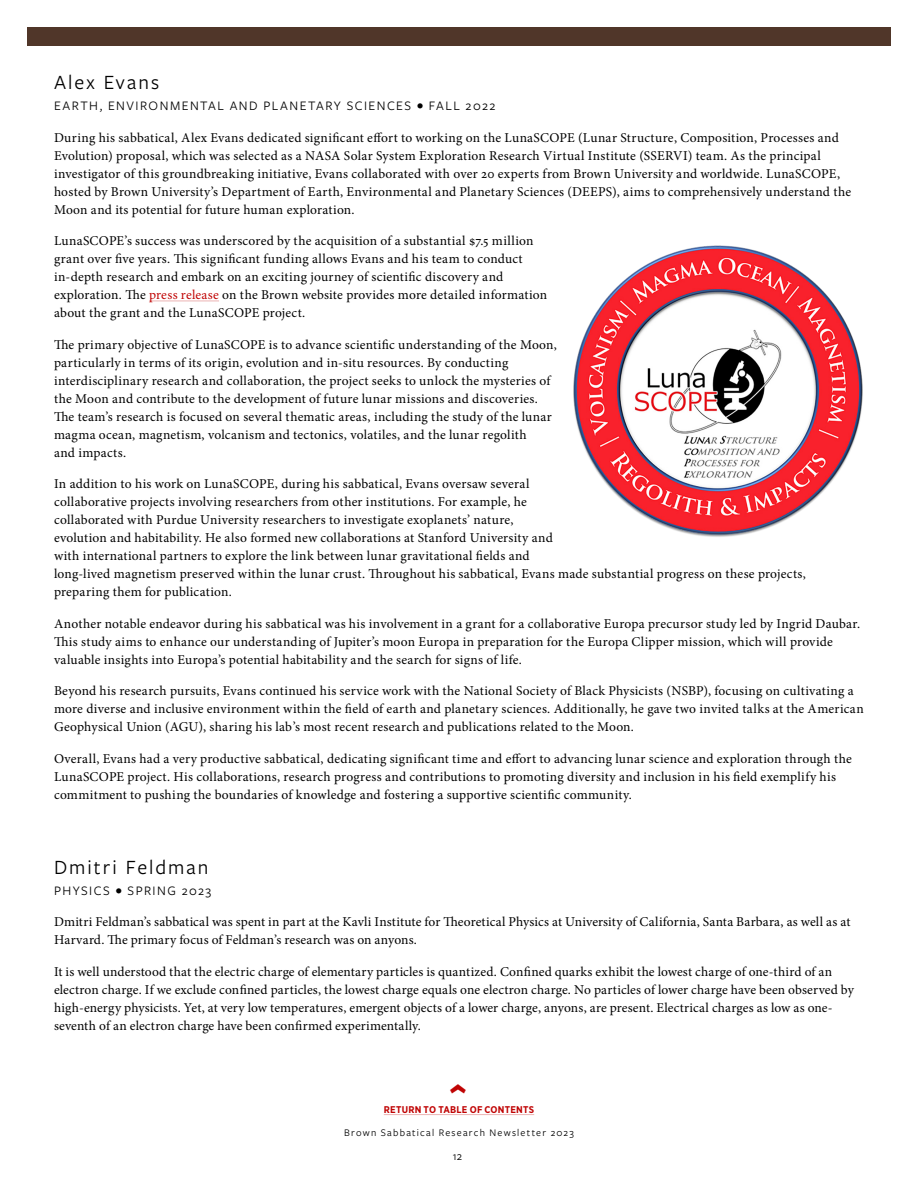
<style>
.page{position:relative;width:918px;height:1188px;background:#fff}
.page>*{position:absolute;margin:0;border:0;box-sizing:border-box;transform-origin:0 0}
.t1{font:700 34.5px "Gotham Narrow";color:#c00404}
.t2{font:21px "Freight Sans Pro";letter-spacing:.095em;color:#000}
.t3{font:13.5px/18px "Minion Pro";letter-spacing:.015em;color:#000}
.t4{font:13.5px "Freight Sans Pro";letter-spacing:.11em;color:#000}
.t5{font:12px "Freight Sans Pro";color:#000}
.t6{font:10.5px "Freight Sans Pro";letter-spacing:.12em;color:#000}
.t7{font:700 9.75px "Gotham Narrow";letter-spacing:.025em;color:#c00404}
.s1{color:#c00404}
</style>
<div class="page">
<div style="left:27px;top:27px;width:864px;height:18px;background:#503629"></div>
<hr style="left:384px;top:1114px;width:150px;height:1px;background:#ecb4b4">
<hr style="left:149px;top:301px;width:70px;height:1px;background:#ecb4b4">
<img style="left:573px;top:245px;width:290px;height:292px">
<h1 class="t2" style="left:54px;top:69px;width:107px">Alex Evans</h1>
<h2 class="t4" style="left:54px;top:97px;width:443px">EARTH, ENVIRONMENTAL AND PLANETARY SCIENCES • FALL 2022</h2>
<p class="t3" style="left:54px;top:129px;width:799px">During his sabbatical, Alex Evans dedicated significant effort to working on the LunaSCOPE (Lunar Structure, Composition, Processes and Evolution) proposal, which was selected as a NASA Solar System Exploration Research Virtual Institute (SSERVI) team. As the principal investigator of this groundbreaking initiative, Evans collaborated with over 20 experts from Brown University and worldwide. LunaSCOPE, hosted by Brown University’s Department of Earth, Environmental and Planetary Sciences (DEEPS), aims to comprehensively understand the Moon and its potential for future human exploration.</p>
<p class="t3" style="left:54px;top:232px;width:495px">LunaSCOPE’s success was underscored by the acquisition of a substantial $7.5 million grant over five years. This significant funding allows Evans and his team to conduct in-depth research and embark on an exciting journey of scientific discovery and exploration. The <span class="s1">press release</span> on the Brown website provides more detailed information about the grant and the LunaSCOPE project.</p>
<p class="t3" style="left:54px;top:336px;width:504px">The primary objective of LunaSCOPE is to advance scientific understanding of the Moon, particularly in terms of its origin, evolution and in-situ resources. By conducting interdisciplinary research and collaboration, the project seeks to unlock the mysteries of the Moon and contribute to the development of future lunar missions and discoveries.<br>The team’s research is focused on several thematic areas, including the study of the lunar magma ocean, magnetism, volcanism and tectonics, volatiles, and the lunar regolith<br>and impacts.</p>
<p class="t3" style="left:54px;top:475px;width:753px">In addition to his work on LunaSCOPE, during his sabbatical, Evans oversaw several<br>collaborative projects involving researchers from other institutions. For example, he<br>collaborated with Purdue University researchers to investigate exoplanets’ nature,<br>evolution and habitability. He also formed new collaborations at Stanford University and<br>with international partners to explore the link between lunar gravitational fields and<br>long-lived magnetism preserved within the lunar crust. Throughout his sabbatical, Evans made substantial progress on these projects, preparing them for publication.</p>
<p class="t3" style="left:54px;top:615px;width:808px">Another notable endeavor during his sabbatical was his involvement in a grant for a collaborative Europa precursor study led by Ingrid Daubar.<br>This study aims to enhance our understanding of Jupiter’s moon Europa in preparation for the Europa Clipper mission, which will provide valuable insights into Europa’s potential habitability and the search for signs of life.</p>
<p class="t3" style="left:54px;top:682px;width:811px">Beyond his research pursuits, Evans continued his service work with the National Society of Black Physicists (NSBP), focusing on cultivating a more diverse and inclusive environment within the field of earth and planetary sciences. Additionally, he gave two invited talks at the American<br>Geophysical Union (AGU), sharing his lab’s most recent research and publications related to the Moon.</p>
<p class="t3" style="left:54px;top:750px;width:799px">Overall, Evans had a very productive sabbatical, dedicating significant time and effort to advancing lunar science and exploration through the<br>LunaSCOPE project. His collaborations, research progress and contributions to promoting diversity and inclusion in his field exemplify his commitment to pushing the boundaries of knowledge and fostering a supportive scientific community.</p>
<h1 class="t2" style="left:54px;top:853px;width:156px">Dmitri Feldman</h1>
<h2 class="t4" style="left:54px;top:881px;width:159px">PHYSICS • SPRING 2023</h2>
<p class="t3" style="left:54px;top:913px;width:798px">Dmitri Feldman’s sabbatical was spent in part at the Kavli Institute for Theoretical Physics at University of California, Santa Barbara, as well as at<br>Harvard. The primary focus of Feldman’s research was on anyons.</p>
<p class="t3" style="left:54px;top:962px;width:802px">It is well understood that the electric charge of elementary particles is quantized. Confined quarks exhibit the lowest charge of one-third of an electron charge. If we exclude confined particles, the lowest charge equals one electron charge. No particles of lower charge have been observed by high-energy physicists. Yet, at very low temperatures, emergent objects of a lower charge, anyons, are present. Electrical charges as low as one&shy;seventh of an electron charge have been confirmed experimentally.</p>
<h1 class="t1" style="left:483px;top:1083px;width:13px;rotate:90deg">‹</h1>
<p class="t7" style="left:384px;top:1103px;width:152px">RETURN TO TABLE OF CONTENTS</p>
<p class="t6" style="left:344px;top:1126px;width:231px">Brown Sabbatical Research Newsletter 2023</p>
<p class="t5" style="left:453px;top:1148px;width:11px">12</p>
</div>
